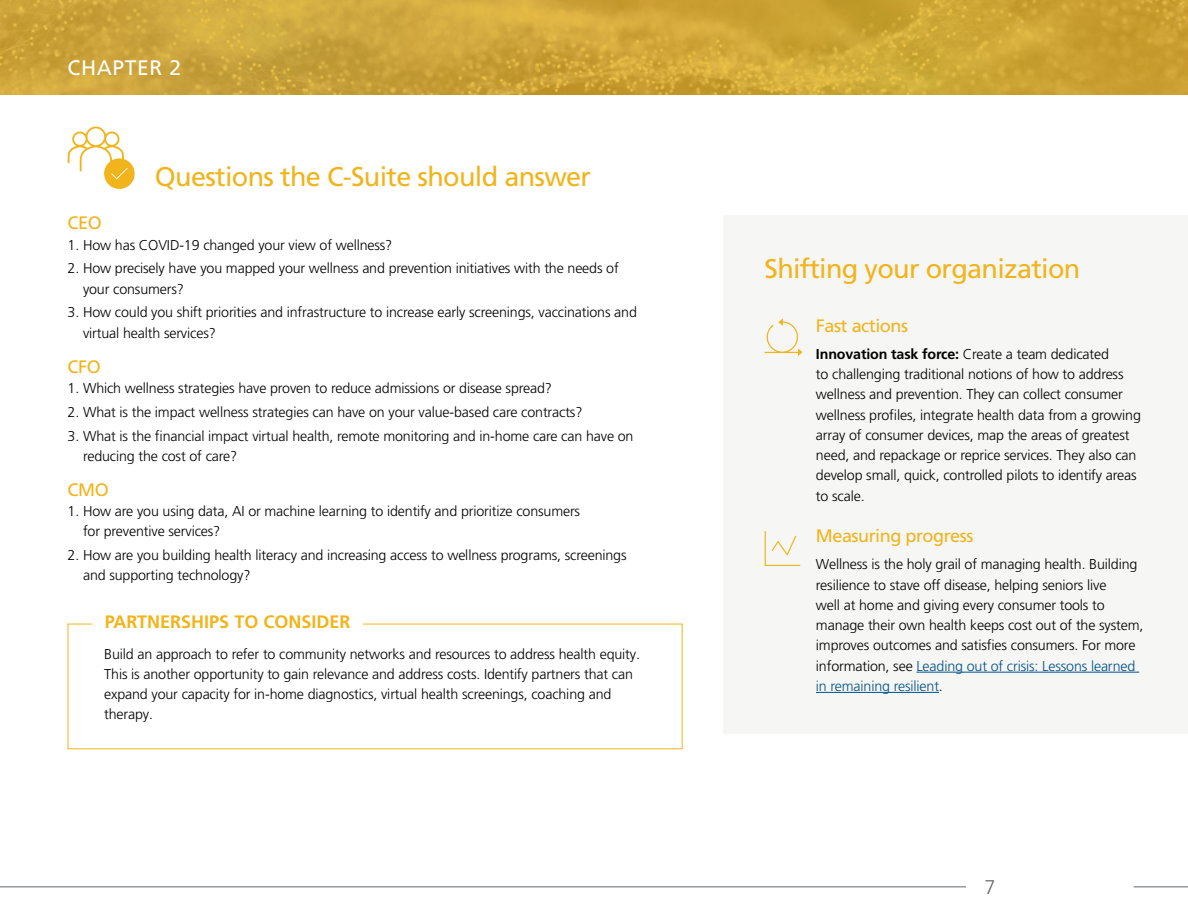
<style>
.page{position:relative;width:1188px;height:918px;background:#fff}
.page>*{position:absolute;margin:0;border:0;box-sizing:border-box;transform-origin:0 0}
.t1{font:27px "Frutiger LT Pro";letter-spacing:-.025em;color:#f1b41c}
.t2{font:21px "Frutiger LT Pro";letter-spacing:.03em;color:#fff}
.t3{font:300 19.8px "Frutiger LT Pro";color:#63676b}
.t4{font:18px "Frutiger LT Pro";letter-spacing:-.025em;color:#f1b41c}
.t5{font:700 18px "Frutiger LT Pro";color:#f1b41c}
.t6{font:300 14.25px/20.2px "Frutiger LT Pro";letter-spacing:-.01em;color:#000}
.s1{font-weight:700}
.s2{color:#005286}
</style>
<div class="page">
<hr style="left:0;top:887px;width:966px;height:1px;background:#63676b">
<hr style="left:1134px;top:887px;width:54px;height:1px;background:#63676b">
<svg style="left:0;top:0;width:1187px;height:94px;fill:#cda53a"></svg>
<div style="left:724px;top:216px;width:464px;height:518px;background:#f6f6f5"></div>
<hr style="left:916px;top:672px;width:223px;height:1px;background:#005286">
<hr style="left:816px;top:692px;width:123px;height:1px;background:#005286">
<svg style="left:765px;top:318px;width:37px;height:38px"></svg>
<svg style="left:765px;top:531px;width:35px;height:35px"></svg>
<div style="left:104px;top:158px;width:31px;height:31px;background:#f1b41c;border-radius:50%"></div>
<svg style="left:68px;top:127px;width:60px;height:52px"></svg>
<h2 class="t2" style="left:68px;top:56px;width:115px">CHAPTER 2</h2>
<h1 class="t1" style="left:155px;top:161px;width:438px">Questions the C-Suite should answer</h1>
<p class="t4" style="left:68px;top:213px;width:36px">CEO</p>
<p class="t6" style="left:68px;top:235px;width:326px">1. How has COVID-19 changed your view of wellness?</p>
<p class="t6" style="left:83px;top:258px;width:537px;text-indent:-15px">2. How precisely have you mapped your wellness and prevention initiatives with the needs of your consumers?</p>
<p class="t6" style="left:83px;top:302px;width:555px;text-indent:-15px">3. How could you shift priorities and infrastructure to increase early screenings, vaccinations and virtual health services?</p>
<p class="t4" style="left:68px;top:356px;width:35px">CFO</p>
<p class="t6" style="left:68px;top:378px;width:486px">1. Which wellness strategies have proven to reduce admissions or disease spread?</p>
<p class="t6" style="left:68px;top:402px;width:516px">2. What is the impact wellness strategies can have on your value-based care contracts?</p>
<p class="t6" style="left:83px;top:426px;width:552px;text-indent:-15px">3. What is the financial impact virtual health, remote monitoring and in-home care can have on reducing the cost of care?</p>
<p class="t4" style="left:68px;top:479px;width:43px">CMO</p>
<p class="t6" style="left:83px;top:501px;width:499px;text-indent:-15px">1. How are you using data, AI or machine learning to identify and prioritize consumers for preventive services?</p>
<p class="t6" style="left:83px;top:545px;width:545px;text-indent:-15px">2. How are you building health literacy and increasing access to wellness programs, screenings and supporting technology?</p>
<p class="t5" style="left:105px;top:611px;width:247px">PARTNERSHIPS TO CONSIDER</p>
<p class="t6" style="left:104px;top:644px;width:537px">Build an approach to refer to community networks and resources to address health equity.<br>This is another opportunity to gain relevance and address costs. Identify partners that can expand your capacity for in-home diagnostics, virtual health screenings, coaching and therapy.</p>
<h1 class="t1" style="left:765px;top:253px;width:317px">Shifting your organization</h1>
<p class="t4" style="left:816px;top:315px;width:94px">Fast actions</p>
<p class="t6" style="left:816px;top:344px;width:327px"><span class="s1">Innovation task force:</span> Create a team dedicated<br>to challenging traditional notions of how to address wellness and prevention. They can collect consumer wellness profiles, integrate health data from a growing array of consumer devices, map the areas of greatest need, and repackage or reprice services. They also can develop small, quick, controlled pilots to identify areas to scale.</p>
<p class="t4" style="left:816px;top:526px;width:159px">Measuring progress</p>
<p class="t6" style="left:816px;top:555px;width:329px">Wellness is the holy grail of managing health. Building resilience to stave off disease, helping seniors live<br>well at home and giving every consumer tools to manage their own health keeps cost out of the system, improves outcomes and satisfies consumers. For more information, see <span class="s2">Leading out of crisis: Lessons learned in remaining resilient</span>.</p>
<h3 class="t3" style="left:985px;top:876px;width:13px">7</h3>
</div>
